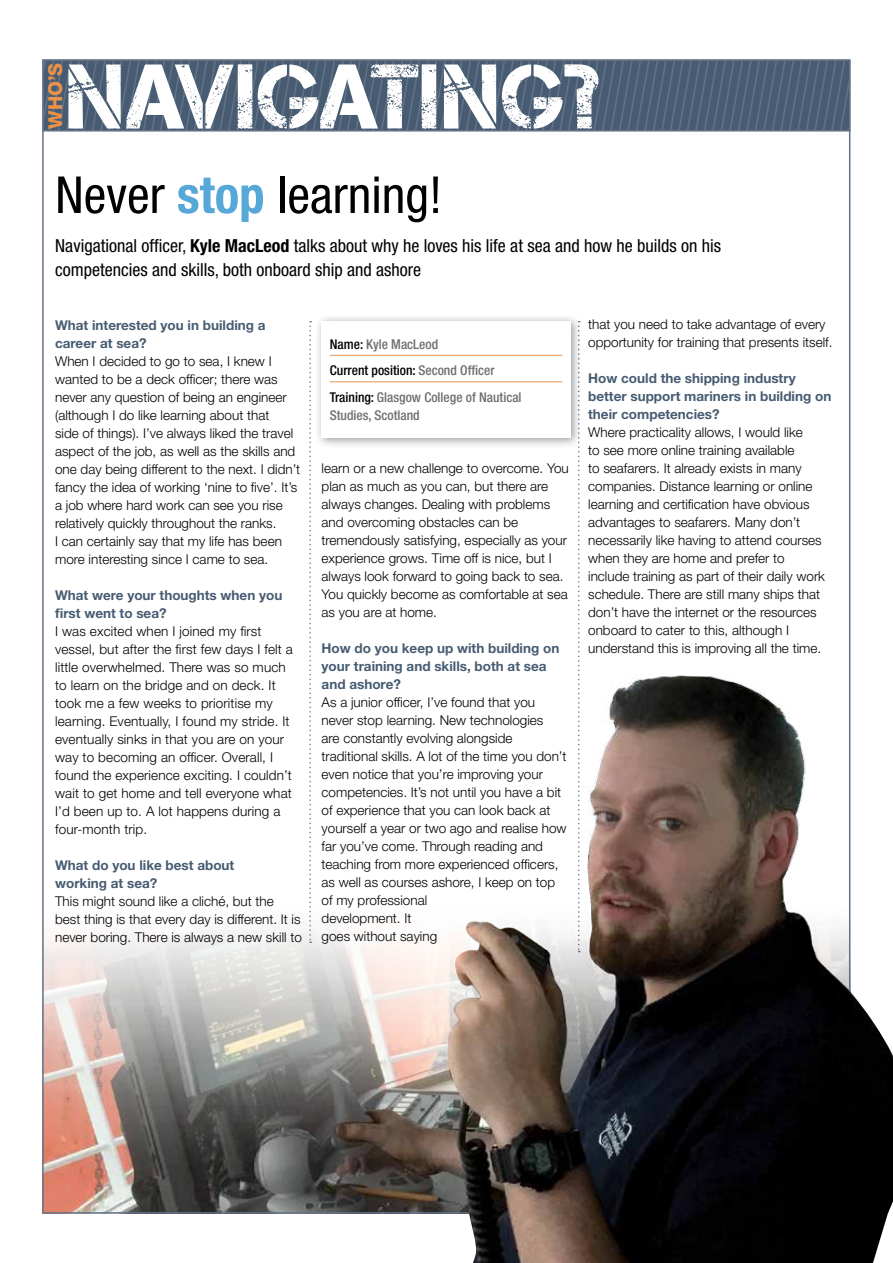
<style>
.page{position:relative;width:893px;height:1263px;background:#fff}
.page>*{position:absolute;margin:0;border:0;box-sizing:border-box;transform-origin:0 0}
.t1{font:91.5px "Captureit";letter-spacing:.025em;color:#fff}
.t2{font:condensed 51px "Helvetica Neue LT Std";color:#000101}
.t3{font:800 19.2px "Helvetica Neue LT Std";color:#eb9249}
.t4{font:condensed 18px/24px "Helvetica Neue LT Std";color:#000}
.t5{font:300 13.5px/18px "Helvetica Neue LT Std";color:#000}
.t6{font:700 13.5px/18px "Helvetica Neue LT Std";color:#475c72}
.t7{font:500 condensed 13.5px/26.5px "Helvetica Neue LT Std";color:#6d6e71}
.s1{font-weight:700;color:#55a8d7}
.s2{font-weight:700}
.s3{color:#000}
</style>
<div class="page">
<img style="left:45px;top:320px;width:641px;height:891px">
<svg style="left:46px;top:63px;width:801px;height:66px"></svg>
<div style="left:43px;top:60px;width:807px;height:72px;border:2px solid #647286"></div>
<div style="left:314px;top:314px;width:268px;height:135px;background:#000;opacity:.4"></div>
<div style="left:321px;top:321px;width:250px;height:117px;background:#fff"></div>
<hr style="left:330px;top:355px;width:232px;height:1px;background:#eb9249">
<hr style="left:330px;top:381px;width:232px;height:1px;background:#eb9249">
<img style="left:329px;top:676px;width:564px;height:587px">
<h3 class="t3" style="left:44px;top:129px;width:68px;rotate:-90deg">WHO’S</h3>
<h1 class="t1" style="left:68px;top:45px;width:534px">NAVIGATING?</h1>
<h2 class="t2" style="left:55px;top:165px;width:388px">Never <span class="s1">stop</span> learning!</h2>
<h3 class="t4" style="left:55px;top:234px;width:667px">Navigational officer, <span class="s2">Kyle MacLeod</span> talks about why he loves his life at sea and how he builds on his competencies and skills, both onboard ship and ashore</h3>
<p class="t6" style="left:55px;top:315px;width:212px">What interested you in building a career at sea?</p>
<p class="t5" style="left:55px;top:351px;width:247px">When I decided to go to sea, I knew I wanted to be a deck officer; there was never any question of being an engineer (although I do like learning about that<br>side of things). I’ve always liked the travel aspect of the job, as well as the skills and one day being different to the next. I didn’t fancy the idea of working ‘nine to five’. It’s a job where hard work can see you rise relatively quickly throughout the ranks.<br>I can certainly say that my life has been more interesting since I came to sea.</p>
<p class="t6" style="left:55px;top:585px;width:229px">What were your thoughts when you first went to sea?</p>
<p class="t5" style="left:55px;top:621px;width:239px">I was excited when I joined my first vessel, but after the first few days I felt a little overwhelmed. There was so much to learn on the bridge and on deck. It took me a few weeks to prioritise my learning. Eventually, I found my stride. It eventually sinks in that you are on your way to becoming an officer. Overall, I found the experience exciting. I couldn’t wait to get home and tell everyone what I’d been up to. A lot happens during a four-month trip.</p>
<p class="t6" style="left:55px;top:855px;width:181px">What do you like best about working at sea?</p>
<p class="t5" style="left:55px;top:891px;width:248px">This might sound like a cliché, but the best thing is that every day is different. It is never boring. There is always a new skill to</p>
<p class="t7" style="left:330px;top:330px;width:193px"><span class="s3">Name:</span> Kyle MacLeod<br><span class="s3">Current position:</span> Second Officer<br><span class="s3">Training:</span> Glasgow College of Nautical</p>
<p class="t7" style="left:330px;top:401px;width:91px">Studies, Scotland</p>
<p class="t5" style="left:322px;top:459px;width:249px">learn or a new challenge to overcome. You plan as much as you can, but there are always changes. Dealing with problems and overcoming obstacles can be tremendously satisfying, especially as your experience grows. Time off is nice, but I always look forward to going back to sea.<br>You quickly become as comfortable at sea as you are at home.</p>
<p class="t6" style="left:322px;top:639px;width:239px">How do you keep up with building on your training and skills, both at sea and ashore?</p>
<p class="t5" style="left:322px;top:693px;width:246px">As a junior officer, I’ve found that you never stop learning. New technologies<br>are constantly evolving alongside traditional skills. A lot of the time you don’t even notice that you’re improving your competencies. It’s not until you have a bit of experience that you can look back at yourself a year or two ago and realise how far you’ve come. Through reading and teaching from more experienced officers, as well as courses ashore, I keep on top of my professional<br>development. It<br>goes without saying</p>
<p class="t5" style="left:588px;top:315px;width:246px">that you need to take advantage of every opportunity for training that presents itself.</p>
<p class="t6" style="left:588px;top:369px;width:245px">How could the shipping industry better support mariners in building on their competencies?</p>
<p class="t5" style="left:588px;top:423px;width:238px">Where practicality allows, I would like<br>to see more online training available<br>to seafarers. It already exists in many companies. Distance learning or online learning and certification have obvious advantages to seafarers. Many don’t necessarily like having to attend courses when they are home and prefer to include training as part of their daily work schedule. There are still many ships that don’t have the internet or the resources onboard to cater to this, although I understand this is improving all the time.</p>
</div>
